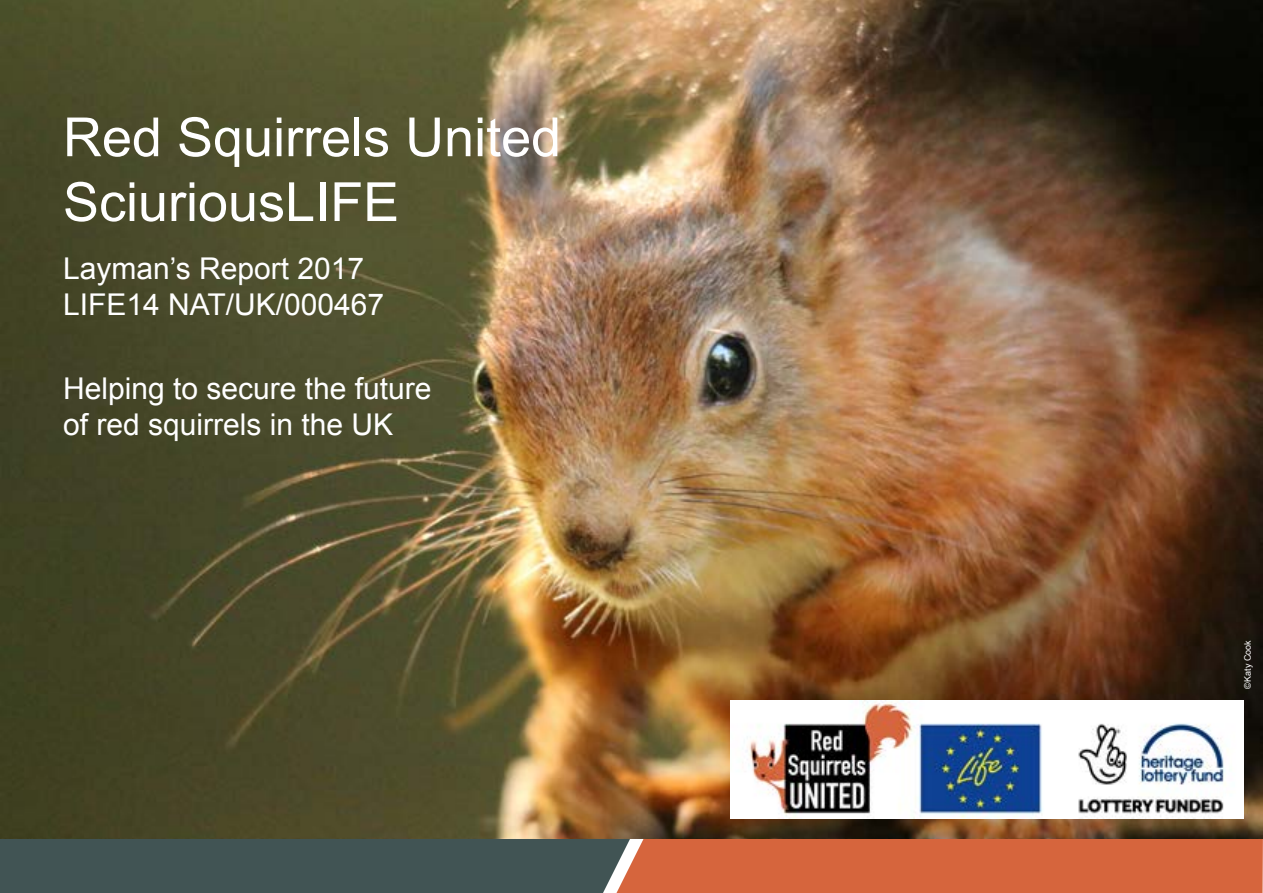
<style>
.page{position:relative;width:1263px;height:893px;background:#fff}
.page>*{position:absolute;margin:0;border:0;box-sizing:border-box;transform-origin:0 0}
.t1{font:54px/64.8px "Arial";color:#fff}
.t2{font:30px/36px "Arial";color:#fff}
.t3{font:9px "Arial";color:#fff}
</style>
<div class="page">
<img style="left:0;top:0;width:1263px;height:839px">
<svg style="left:0;top:839px;width:1263px;height:54px;background:#8d5e4a"></svg>
<img style="left:730px;top:700px;width:513px;height:118px">
<h1 class="t1" style="left:63px;top:105px;width:500px">Red Squirrels United<br>SciuriousLIFE</h1>
<p class="t2" style="left:63px;top:250px;width:323px">Layman’s Report 2017<br>LIFE14 NAT/UK/000467</p>
<p class="t2" style="left:63px;top:371px;width:370px">Helping to secure the future of red squirrels in the UK</p>
<p class="t3" style="left:1242px;top:689px;width:50px;rotate:-90deg">©Katy Cook</p>
</div>
